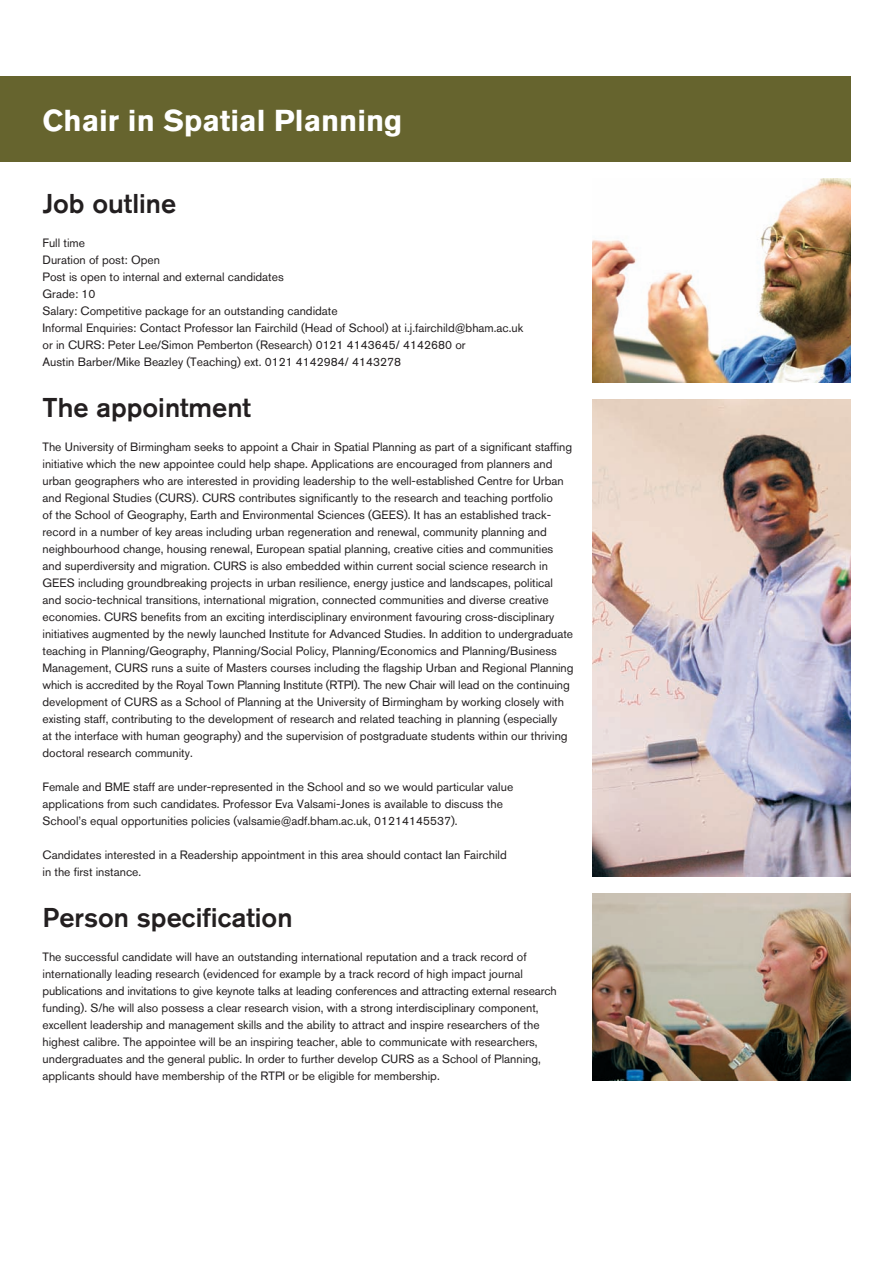
<style>
.page{position:relative;width:893px;height:1263px;background:#fff}
.page>*{position:absolute;margin:0;border:0;box-sizing:border-box;transform-origin:0 0}
._03_Body_Copy{font:700 30px "Akzidenz Grotesk BQ";color:#fff}
._02_Schools_Header{font:500 27px "Akzidenz Grotesk BQ";color:#231f20}
._03_Body_Copy-2{font:12px/17px "Akzidenz Grotesk BQ";color:#231f20}
</style>
<div class="page">
<img style="left:592px;top:400px;width:258px;height:476px">
<img style="left:592px;top:893px;width:258px;height:187px">
<div style="left:0;top:77px;width:850px;height:85px;background:#66642e"></div>
<img style="left:592px;top:179px;width:258px;height:204px">
<p class="_03_Body_Copy" style="left:43px;top:103px;width:361px">Chair in Spatial Planning</p>
<p class="_02_Schools_Header" style="left:43px;top:187px;width:135px">Job outline</p>
<p class="_03_Body_Copy-2" style="left:43px;top:234px;width:44px">Full time</p>
<p class="_03_Body_Copy-2" style="left:43px;top:251px;width:119px">Duration of post: Open</p>
<p class="_03_Body_Copy-2" style="left:43px;top:268px;width:243px">Post is open to internal and external candidates</p>
<p class="_03_Body_Copy-2" style="left:43px;top:285px;width:54px">Grade: 10</p>
<p class="_03_Body_Copy-2" style="left:43px;top:302px;width:297px">Salary: Competitive package for an outstanding candidate</p>
<p class="_03_Body_Copy-2" style="left:43px;top:319px;width:482px">Informal Enquiries: Contact Professor Ian Fairchild (Head of School) at i.j.fairchild@bham.ac.uk or in CURS: Peter Lee/Simon Pemberton (Research) 0121 4143645/ 4142680 or<br>Austin Barber/Mike Beazley (Teaching) ext. 0121 4142984/ 4143278</p>
<p class="_02_Schools_Header" style="left:43px;top:391px;width:210px">The appointment</p>
<p class="_03_Body_Copy-2" style="left:43px;top:438px;width:532px">The University of Birmingham seeks to appoint a Chair in Spatial Planning as part of a significant staffing initiative which the new appointee could help shape. Applications are encouraged from planners and urban geographers who are interested in providing leadership to the well-established Centre for Urban and Regional Studies (CURS). CURS contributes significantly to the research and teaching portfolio<br>of the School of Geography, Earth and Environmental Sciences (GEES). It has an established track&shy;record in a number of key areas including urban regeneration and renewal, community planning and neighbourhood change, housing renewal, European spatial planning, creative cities and communities and superdiversity and migration. CURS is also embedded within current social science research in GEES including groundbreaking projects in urban resilience, energy justice and landscapes, political and socio-technical transitions, international migration, connected communities and diverse creative economies. CURS benefits from an exciting interdisciplinary environment favouring cross-disciplinary initiatives augmented by the newly launched Institute for Advanced Studies. In addition to undergraduate teaching in Planning/Geography, Planning/Social Policy, Planning/Economics and Planning/Business Management, CURS runs a suite of Masters courses including the flagship Urban and Regional Planning which is accredited by the Royal Town Planning Institute (RTPI). The new Chair will lead on the continuing development of CURS as a School of Planning at the University of Birmingham by working closely with existing staff, contributing to the development of research and related teaching in planning (especially<br>at the interface with human geography) and the supervision of postgraduate students within our thriving doctoral research community.</p>
<p class="_03_Body_Copy-2" style="left:43px;top:778px;width:472px">Female and BME staff are under-represented in the School and so we would particular value applications from such candidates. Professor Eva Valsami-Jones is available to discuss the<br>School’s equal opportunities policies (valsamie@adf.bham.ac.uk, 01214145537).</p>
<p class="_03_Body_Copy-2" style="left:43px;top:846px;width:466px">Candidates interested in a Readership appointment in this area should contact Ian Fairchild in the first instance.</p>
<p class="_02_Schools_Header" style="left:43px;top:901px;width:251px">Person specification</p>
<p class="_03_Body_Copy-2" style="left:43px;top:948px;width:516px">The successful candidate will have an outstanding international reputation and a track record of internationally leading research (evidenced for example by a track record of high impact journal publications and invitations to give keynote talks at leading conferences and attracting external research funding). S/he will also possess a clear research vision, with a strong interdisciplinary component, excellent leadership and management skills and the ability to attract and inspire researchers of the highest calibre. The appointee will be an inspiring teacher, able to communicate with researchers, undergraduates and the general public. In order to further develop CURS as a School of Planning, applicants should have membership of the RTPI or be eligible for membership.</p>
</div>
